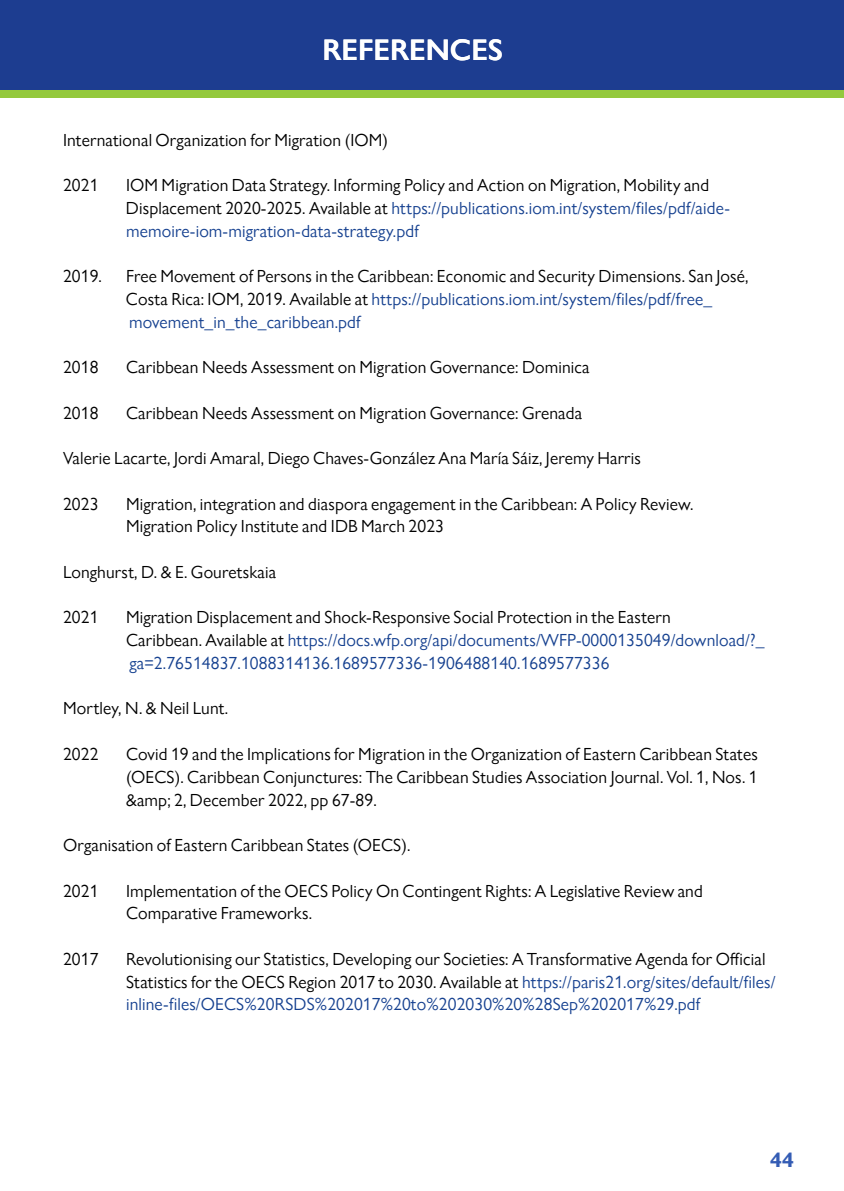
<style>
.page{position:relative;width:844px;height:1191px;background:#fff}
.page>*{position:absolute;margin:0;border:0;box-sizing:border-box;transform-origin:0 0}
.t1{font:600 29.75px "Gill Sans Nova";color:#fff}
.t2{font:700 21px "Gill Sans Nova";color:#345cb4}
.t3{font:17.5px/22.8px "Gill Sans Nova";letter-spacing:.01em;color:#000}
.t4{font:17.5px/22.8px "Gill Sans Nova";letter-spacing:.01em;color:#164190}
.s1{color:#164190}
.s2{color:#000}
</style>
<div class="page">
<div style="left:0;top:0;width:843px;height:91px;background:#1d3d90"></div>
<div style="left:0;top:91px;width:843px;height:7px;background:#94c93d"></div>
<h1 class="t1" style="left:322px;top:31px;width:182px">REFERENCES</h1>
<p class="t3" style="left:63px;top:128px;width:326px">International Organization for Migration (IOM)</p>
<p class="t3" style="left:63px;top:173px;width:37px">2021</p>
<p class="t3" style="left:126px;top:173px;width:605px">IOM Migration Data Strategy. Informing Policy and Action on Migration, Mobility and<br>Displacement 2020-2025. Available at <span class="s1">https://publications.iom.int/system/files/pdf/aide&shy;memoire-iom-migration-data-strategy.pdf</span></p>
<p class="t3" style="left:63px;top:264px;width:40px">2019.</p>
<p class="t3" style="left:126px;top:264px;width:624px">Free Movement of Persons in the Caribbean: Economic and Security Dimensions. San José,<br>Costa Rica: IOM, 2019. Available at <span class="s1">https://publications.iom.int/system/files/pdf/free_ movement_in_the_caribbean.pdf</span></p>
<p class="t3" style="left:63px;top:355px;width:37px">2018</p>
<p class="t3" style="left:126px;top:355px;width:465px">Caribbean Needs Assessment on Migration Governance: Dominica</p>
<p class="t3" style="left:63px;top:401px;width:37px">2018</p>
<p class="t3" style="left:126px;top:401px;width:457px">Caribbean Needs Assessment on Migration Governance: Grenada</p>
<p class="t3" style="left:63px;top:446px;width:579px">Valerie Lacarte, Jordi Amaral, Diego Chaves-González Ana María Sáiz, Jeremy Harris</p>
<p class="t3" style="left:63px;top:492px;width:37px">2023</p>
<p class="t3" style="left:126px;top:492px;width:568px">Migration, integration and diaspora engagement in the Caribbean: A Policy Review.<br>Migration Policy Institute and IDB March 2023</p>
<p class="t3" style="left:63px;top:560px;width:214px">Longhurst, D. &amp; E. Gouretskaia</p>
<p class="t3" style="left:63px;top:606px;width:37px">2021</p>
<p class="t4" style="left:126px;top:606px;width:639px"><span class="s2">Migration Displacement and Shock-Responsive Social Protection in the Eastern<br>Caribbean. Available at</span> https://docs.wfp.org/api/documents/WFP-0000135049/download/?_ ga=2.76514837.1088314136.1689577336-1906488140.1689577336</p>
<p class="t3" style="left:63px;top:697px;width:167px">Mortley, N. &amp; Neil Lunt.</p>
<p class="t3" style="left:63px;top:742px;width:37px">2022</p>
<p class="t3" style="left:126px;top:742px;width:633px;text-align:justify">Covid 19 and the Implications for Migration in the Organization of Eastern Caribbean States (OECS). Caribbean Conjunctures: The Caribbean Studies Association Journal. Vol. 1, Nos. 1 &amp;amp; 2, December 2022, pp 67-89.</p>
<p class="t3" style="left:63px;top:833px;width:349px">Organisation of Eastern Caribbean States (OECS).</p>
<p class="t3" style="left:63px;top:879px;width:37px">2021</p>
<p class="t3" style="left:126px;top:879px;width:578px">Implementation of the OECS Policy On Contingent Rights: A Legislative Review and<br>Comparative Frameworks.</p>
<p class="t3" style="left:63px;top:947px;width:37px">2017</p>
<p class="t3" style="left:126px;top:947px;width:650px">Revolutionising our Statistics, Developing our Societies: A Transformative Agenda for Official<br>Statistics for the OECS Region 2017 to 2030. Available at <span class="s1">https://paris21.org/sites/default/files/ inline-files/OECS%20RSDS%202017%20to%202030%20%28Sep%202017%29.pdf</span></p>
<p class="t2" style="left:770px;top:1147px;width:25px">44</p>
</div>
